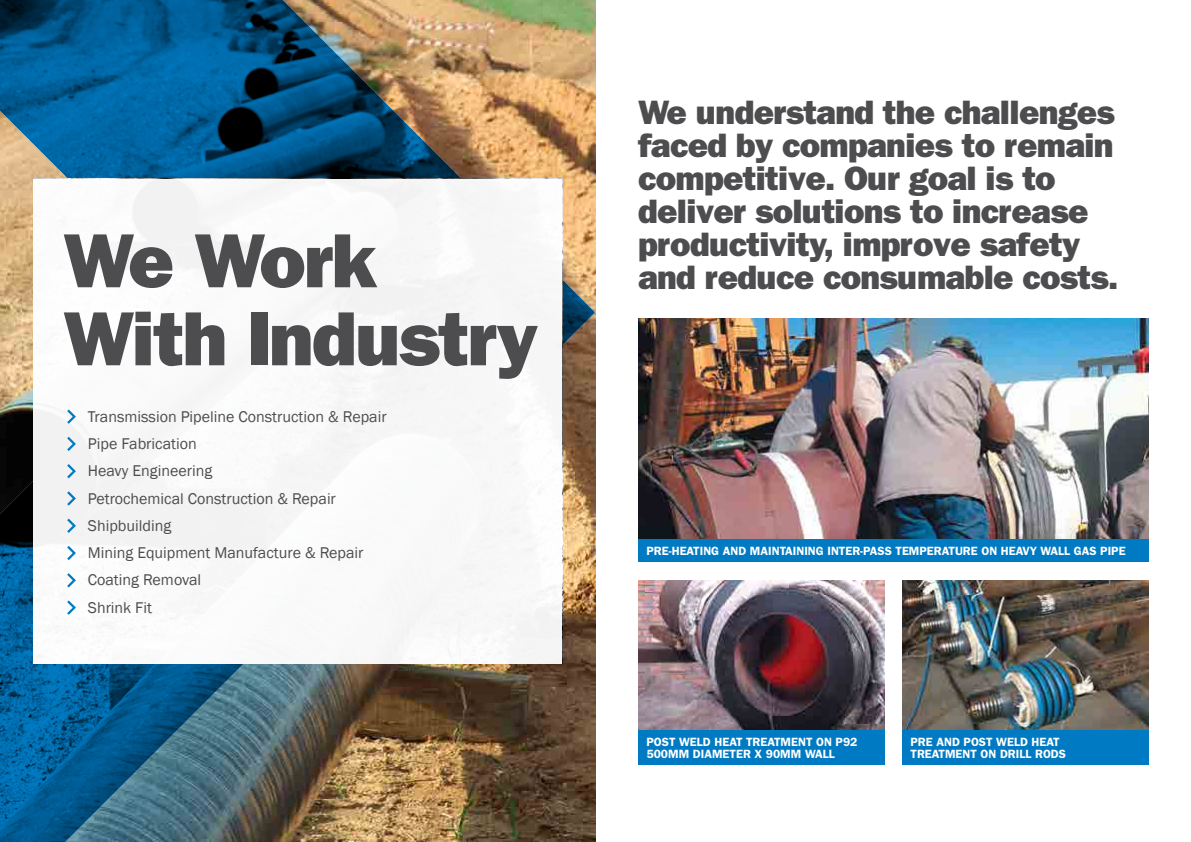
<style>
.page{position:relative;width:1191px;height:842px;background:#fff}
.page>*{position:absolute;margin:0;border:0;box-sizing:border-box;transform-origin:0 0}
.t1{font:800 77px/78px "Franklin Gothic";letter-spacing:-.02em;color:#4d4d4f}
.t2{font:800 34px/33px "Franklin Gothic";letter-spacing:-.02em;color:#4d4d4f}
.t3{font:16px/27.3px "Franklin Gothic";color:#4d4d4f}
.t4{font:600 12px/12px "Franklin Gothic";color:#fff}
</style>
<div class="page">
<img style="left:0;top:0;width:595px;height:842px">
<div style="left:33px;top:179px;width:529px;height:484px;background:#fff"></div>
<svg style="left:67px;top:409px;width:9px;height:15px"></svg>
<svg style="left:67px;top:437px;width:9px;height:14px"></svg>
<svg style="left:67px;top:464px;width:9px;height:14px"></svg>
<svg style="left:67px;top:491px;width:9px;height:15px"></svg>
<svg style="left:67px;top:519px;width:9px;height:14px"></svg>
<svg style="left:67px;top:546px;width:9px;height:14px"></svg>
<svg style="left:67px;top:573px;width:9px;height:14px"></svg>
<svg style="left:67px;top:600px;width:9px;height:15px"></svg>
<img style="left:638px;top:319px;width:510px;height:220px">
<img style="left:638px;top:581px;width:246px;height:149px">
<img style="left:902px;top:581px;width:246px;height:149px">
<div style="left:638px;top:539px;width:510px;height:22px;background:#007ac2"></div>
<div style="left:638px;top:730px;width:246px;height:34px;background:#007ac2"></div>
<div style="left:902px;top:730px;width:246px;height:34px;background:#007ac2"></div>
<h1 class="t1" style="left:63px;top:220px;width:477px">We Work<br>With Industry</h1>
<p class="t3" style="left:88px;top:403px;width:300px">Transmission Pipeline Construction &amp; Repair<br>Pipe Fabrication<br>Heavy Engineering<br>Petrochemical Construction &amp; Repair<br>Shipbuilding<br>Mining Equipment Manufacture &amp; Repair<br>Coating Removal<br>Shrink Fit</p>
<h2 class="t2" style="left:638px;top:95px;width:482px">We understand the challenges faced by companies to remain competitive. Our goal is to deliver solutions to increase productivity, improve safety and reduce consumable costs.</h2>
<p class="t4" style="left:646px;top:544px;width:480px">PRE-HEATING AND MAINTAINING INTER-PASS TEMPERATURE ON HEAVY WALL GAS PIPE</p>
<p class="t4" style="left:646px;top:736px;width:212px">POST WELD HEAT TREATMENT ON P92<br>500MM DIAMETER X 90MM WALL</p>
<p class="t4" style="left:910px;top:736px;width:157px">PRE AND POST WELD HEAT<br>TREATMENT ON DRILL RODS</p>
</div>
